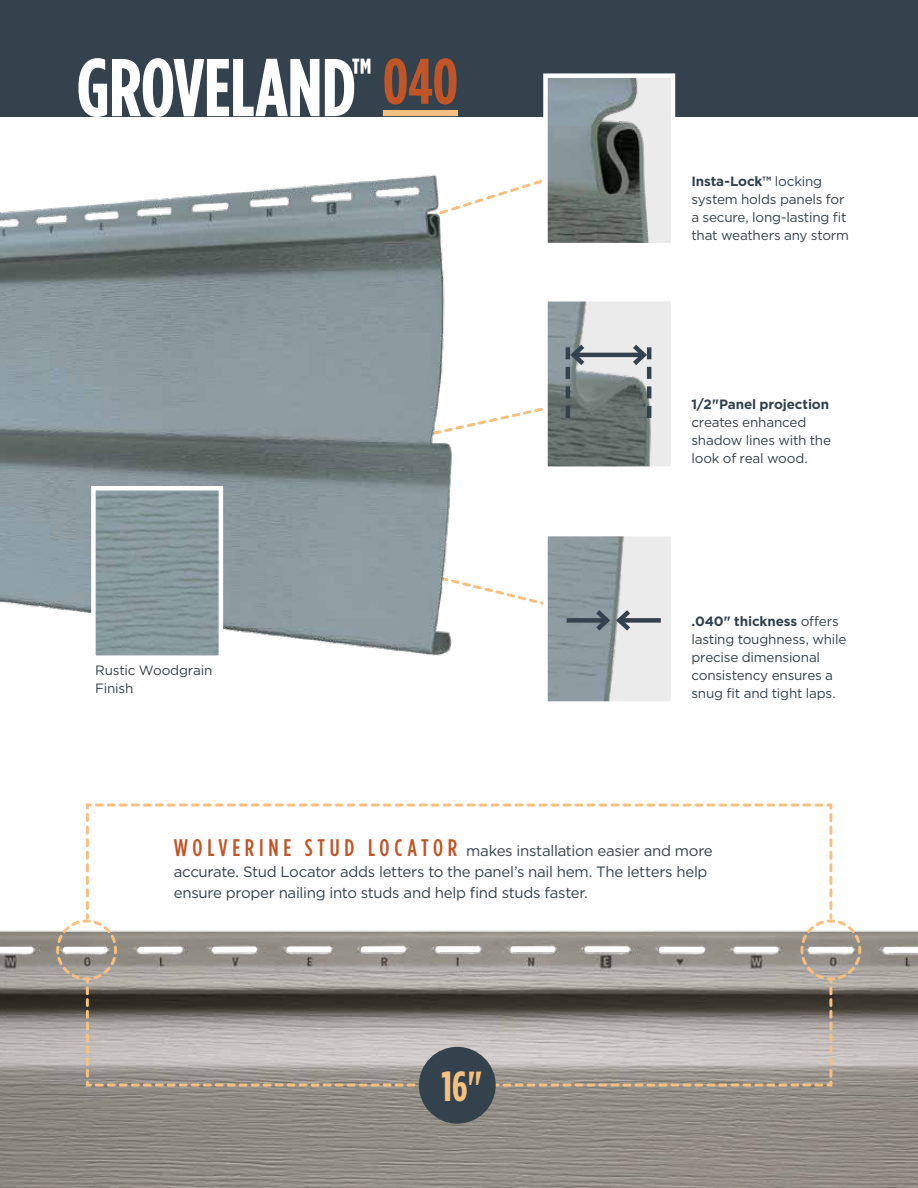
<style>
.page{position:relative;width:918px;height:1188px;background:#fff}
.page>*{position:absolute;margin:0;border:0;box-sizing:border-box;transform-origin:0 0}
.t1{font:700 81.75px "Gotham Condensed";letter-spacing:-.005em;color:#fff}
.t2{font:700 42px "Gotham Condensed";color:#f6c080}
.t3{font:15px/21px "Gotham";letter-spacing:-.02em;color:#33424c}
.t4{font:13.5px/18px "Gotham";letter-spacing:-.015em;color:#33424c}
.t5{font:700 13.5px "Gotham";letter-spacing:-.01em;color:#33424c}
.s1{font-size:64.35px;color:#c15528}
.s2{font-weight:700}
.s3{font-family:"Gotham Condensed";font-weight:500;font-size:24px;color:#c15528}
</style>
<div class="page">
<svg style="left:518px;top:596px;width:25px;height:9px"></svg>
<svg style="left:518px;top:180px;width:25px;height:10px"></svg>
<svg style="left:518px;top:408px;width:25px;height:8px"></svg>
<img style="left:0;top:174px;width:518px;height:482px">
<img style="left:548px;top:537px;width:122px;height:164px">
<div style="left:543px;top:532px;width:132px;height:174px;border:4px solid #fff"></div>
<div style="left:0;top:0;width:918px;height:116px;background:#33424c"></div>
<div style="left:619px;top:618px;width:42px;height:5px;background:#33424c"></div>
<div style="left:567px;top:618px;width:40px;height:5px;background:#33424c"></div>
<svg style="left:591px;top:605px;width:44px;height:30px"></svg>
<img style="left:548px;top:78px;width:122px;height:164px">
<div style="left:543px;top:73px;width:132px;height:174px;border:4px solid #fff"></div>
<img style="left:548px;top:302px;width:122px;height:164px">
<div style="left:543px;top:297px;width:132px;height:174px;border:4px solid #fff"></div>
<img style="left:96px;top:491px;width:122px;height:164px">
<div style="left:91px;top:486px;width:132px;height:174px;border:4px solid #fff"></div>
<hr style="left:574px;top:353px;width:70px;height:4px;background:#33424c">
<svg style="left:566px;top:340px;width:23px;height:78px;background:#788384"></svg>
<svg style="left:628px;top:340px;width:23px;height:78px;background:#8f9697"></svg>
<img style="left:0;top:930px;width:918px;height:258px">
<svg style="left:84px;top:976px;width:750px;height:112px;background:#9a948d"></svg>
<svg style="left:85px;top:803px;width:748px;height:115px"></svg>
<div style="left:419px;top:1047px;width:77px;height:77px;background:#33424c;border-radius:50%"></div>
<svg style="left:55px;top:918px;width:64px;height:64px"></svg>
<svg style="left:799px;top:918px;width:64px;height:158px;background:#a8a198"></svg>
<div style="left:383px;top:110px;width:75px;height:6px;background:#f6c080"></div>
<h1 class="t1" style="left:77px;top:40px;width:383px">GROVELAND<sup>™</sup> <span class="s1">040</span></h1>
<p class="t4" style="left:95px;top:661px;width:119px">Rustic Woodgrain<br>Finish</p>
<p class="t4" style="left:691px;top:172px;width:159px"><span class="s2">Insta-Lock™</span> locking system holds panels for a secure, long-lasting fit that weathers any storm</p>
<p class="t5" style="left:691px;top:396px;width:139px">1/2"Panel projection</p>
<p class="t4" style="left:691px;top:413px;width:141px">creates enhanced shadow lines with the look of real wood.</p>
<p class="t4" style="left:691px;top:612px;width:157px"><span class="s2">.040" thickness</span> offers lasting toughness, while precise dimensional consistency ensures a snug fit and tight laps.</p>
<p class="t3" style="left:174px;top:840px;width:541px"><span class="s3">W O L V E R I N E S T U D L O C A T O R</span> makes installation easier and more accurate. Stud Locator adds letters to the panel’s nail hem. The letters help ensure proper nailing into studs and help find studs faster.</p>
<h2 class="t2" style="left:442px;top:1062px;width:42px">16"</h2>
</div>
